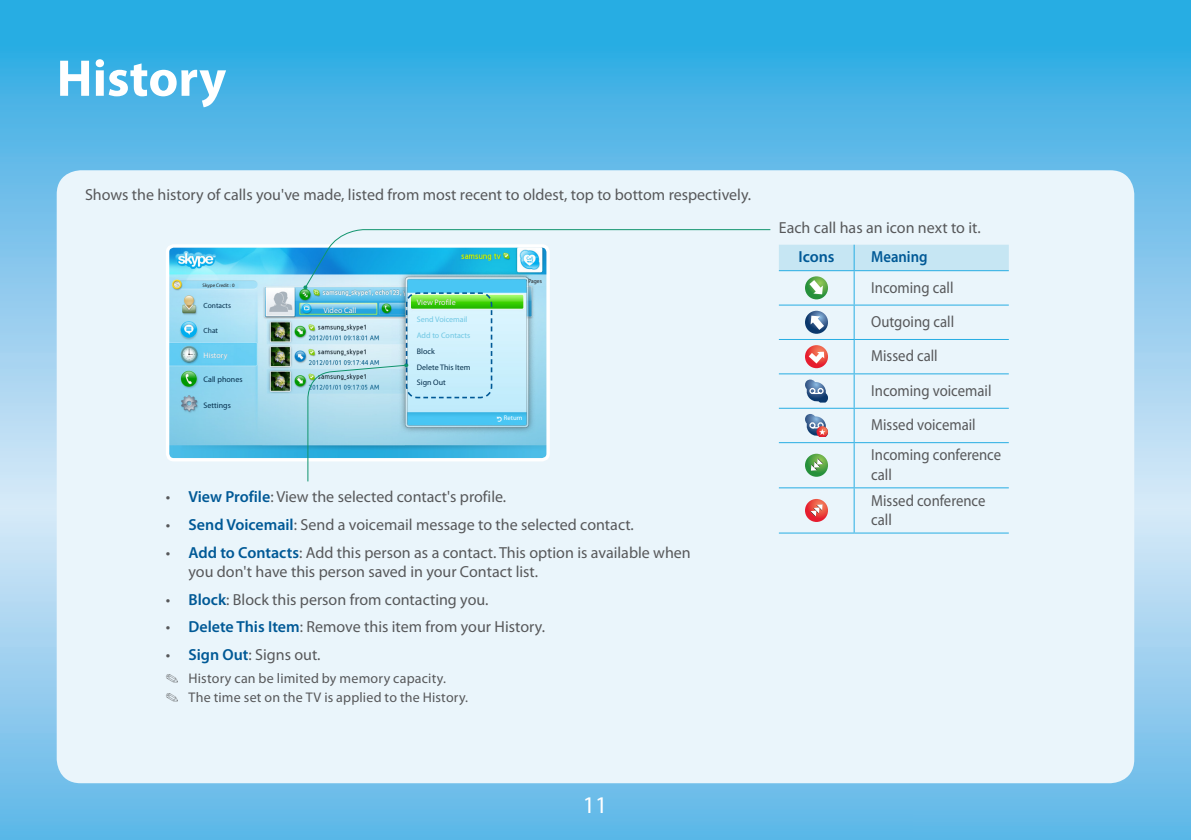
<style>
.page{position:relative;width:1191px;height:840px;background:#fff}
.page>*{position:absolute;margin:0;border:0;box-sizing:border-box;transform-origin:0 0}
.t1{font:700 52px "Myriad Pro";color:#fff}
.t2{font:24px "Myriad Pro";color:#fff}
.t3{font:16px/19.2px "Myriad Pro";color:#57585a}
.t4{font:16px/34.4px "Myriad Pro";color:#57585a;scale:.92 1}
.t5{font:600 16px "Myriad Pro";color:#005996;scale:.92 1}
.t6{font:600 16px "Myriad Pro";color:#005996}
.t7{font:14px/19.6px "Myriad Pro";letter-spacing:.015em;color:#57585a}
.t8{font:8px/15.8px "Myriad Pro";color:#032d4a}
.t9{font:8px "Myriad Pro";color:#fff}
.t10{font:8px/15.8px "Myriad Pro";color:#6fc7e3}
.t11{font:7.4px "Myriad Pro";color:#032d4a}
.t12{font:6.6px "Myriad Pro";color:#fff}
.t13{font:6px "Myriad Pro";color:#231f20;scale:.93 1}
.t14{font:5px "Myriad Pro";color:#231f20}
.s1{font-family:"ASTTV Icons 2"}
.s2{font-weight:600;color:#005996}
</style>
<div class="page">
<img style="left:0;top:0;width:909px;height:808px">
<img style="left:909px;top:0;width:281px;height:839px">
<div style="left:0;top:808px;width:912px;height:31px;background:#60b9e8"></div>
<div style="left:57px;top:170px;width:1077px;height:612px;background:#eaf5fb;border-radius:24px"></div>
<img style="left:170px;top:248px;width:133px;height:209px">
<div style="left:166px;top:244px;width:384px;height:217px;border:3px solid #fff;border-radius:6px"></div>
<div style="left:204px;top:352px;width:23px;height:8px;background:#231f20;opacity:.3"></div>
<div style="left:779px;top:244px;width:229px;height:26px;background:#c6e6f3"></div>
<hr style="left:779px;top:270px;width:75px;height:1px;background:#27ade3">
<hr style="left:854px;top:270px;width:154px;height:1px;background:#27ade3">
<hr style="left:853px;top:271px;width:1px;height:33px;background:#27ade3">
<hr style="left:779px;top:304px;width:75px;height:1px;background:#27ade3">
<hr style="left:854px;top:304px;width:154px;height:1px;background:#27ade3">
<hr style="left:853px;top:305px;width:1px;height:34px;background:#27ade3">
<hr style="left:779px;top:339px;width:75px;height:1px;background:#27ade3">
<hr style="left:854px;top:339px;width:154px;height:1px;background:#27ade3">
<hr style="left:853px;top:340px;width:1px;height:33px;background:#27ade3">
<hr style="left:779px;top:373px;width:75px;height:1px;background:#27ade3">
<hr style="left:854px;top:373px;width:154px;height:1px;background:#27ade3">
<hr style="left:853px;top:374px;width:1px;height:33px;background:#27ade3">
<hr style="left:779px;top:407px;width:75px;height:1px;background:#27ade3">
<hr style="left:854px;top:407px;width:154px;height:1px;background:#27ade3">
<hr style="left:853px;top:408px;width:1px;height:34px;background:#27ade3">
<hr style="left:779px;top:442px;width:75px;height:1px;background:#27ade3">
<hr style="left:854px;top:442px;width:154px;height:1px;background:#27ade3">
<hr style="left:853px;top:443px;width:1px;height:44px;background:#27ade3">
<hr style="left:854px;top:532px;width:154px;height:1px;background:#27ade3">
<hr style="left:779px;top:487px;width:75px;height:1px;background:#27ade3">
<hr style="left:854px;top:487px;width:154px;height:1px;background:#27ade3">
<hr style="left:853px;top:488px;width:1px;height:44px;background:#27ade3">
<hr style="left:779px;top:532px;width:75px;height:1px;background:#27ade3">
<svg style="left:805px;top:276px;width:23px;height:23px"></svg>
<svg style="left:809px;top:280px;width:14px;height:14px"></svg>
<svg style="left:805px;top:310px;width:23px;height:23px"></svg>
<svg style="left:810px;top:315px;width:14px;height:15px"></svg>
<svg style="left:805px;top:345px;width:23px;height:23px"></svg>
<svg style="left:808px;top:351px;width:16px;height:12px"></svg>
<svg style="left:805px;top:379px;width:23px;height:23px"></svg>
<svg style="left:805px;top:414px;width:23px;height:22px"></svg>
<svg style="left:805px;top:453px;width:23px;height:23px"></svg>
<svg style="left:811px;top:458px;width:12px;height:12px"></svg>
<svg style="left:805px;top:498px;width:23px;height:23px"></svg>
<svg style="left:810px;top:504px;width:12px;height:12px"></svg>
<svg style="left:303px;top:229px;width:468px;height:253px"></svg>
<h1 class="t1" style="left:57px;top:44px;width:171px">History</h1>
<p class="t3" style="left:85px;top:185px;width:667px">Shows the history of calls you've made, listed from most recent to oldest, top to bottom respectively.</p>
<p class="t14" style="left:203px;top:282px;width:33px">Skype Credit : 0</p>
<p class="t11" style="left:204px;top:301px;width:29px">Contacts</p>
<p class="t11" style="left:204px;top:326px;width:16px">Chat</p>
<p class="t9" style="left:204px;top:350px;width:25px">History</p>
<p class="t8" style="left:204px;top:371px;width:40px">Call phones</p>
<p class="t8" style="left:204px;top:396px;width:29px">Settings</p>
<p class="t9" style="left:323px;top:305px;width:35px">Video Call</p>
<p class="t9" style="left:417px;top:297px;width:40px">View Profile</p>
<p class="t10" style="left:417px;top:311px;width:55px">Send Voicemail<br>Add to Contacts</p>
<p class="t8" style="left:417px;top:343px;width:55px">Block<br>Delete This Item<br>Sign Out</p>
<p class="t13" style="left:528px;top:277px;width:16px">Pages</p>
<p class="t12" style="left:496px;top:414px;width:28px"><span class="s1">R</span> Return</p>
<p class="t3" style="left:166px;top:486px;width:342px">• <span class="s2">View Profile</span>: View the selected contact's profile.</p>
<p class="t3" style="left:166px;top:514px;width:469px">• <span class="s2">Send Voicemail</span>: Send a voicemail message to the selected contact.</p>
<p class="t3" style="left:188px;top:542px;width:504px;text-indent:-23px">• <span class="s2">Add to Contacts</span>: Add this person as a contact. This option is available when you don't have this person saved in your Contact list.</p>
<p class="t3" style="left:166px;top:589px;width:324px">• <span class="s2">Block</span>: Block this person from contacting you.</p>
<p class="t3" style="left:166px;top:616px;width:380px">• <span class="s2">Delete This Item</span>: Remove this item from your History.</p>
<p class="t3" style="left:166px;top:644px;width:156px">• <span class="s2">Sign Out</span>: Signs out.</p>
<p class="t7" style="left:166px;top:667px;width:304px">✎ History can be limited by memory capacity.<br>✎ The time set on the TV is applied to the History.</p>
<p class="t3" style="left:779px;top:218px;width:203px">Each call has an icon next to it.</p>
<p class="t6" style="left:798px;top:247px;width:38px">Icons</p>
<p class="t5" style="left:871px;top:247px;width:63px">Meaning</p>
<p class="t4" style="left:871px;top:269px;width:132px">Incoming call<br>Outgoing call<br>Missed call<br>Incoming voicemail<br>Missed voicemail</p>
<p class="t4" style="left:871px;top:445px;width:143px;line-height:19.2px">Incoming conference call</p>
<p class="t4" style="left:871px;top:490px;width:126px;line-height:19.2px">Missed conference call</p>
<h2 class="t2" style="left:583px;top:790px;width:26px">11</h2>
</div>
